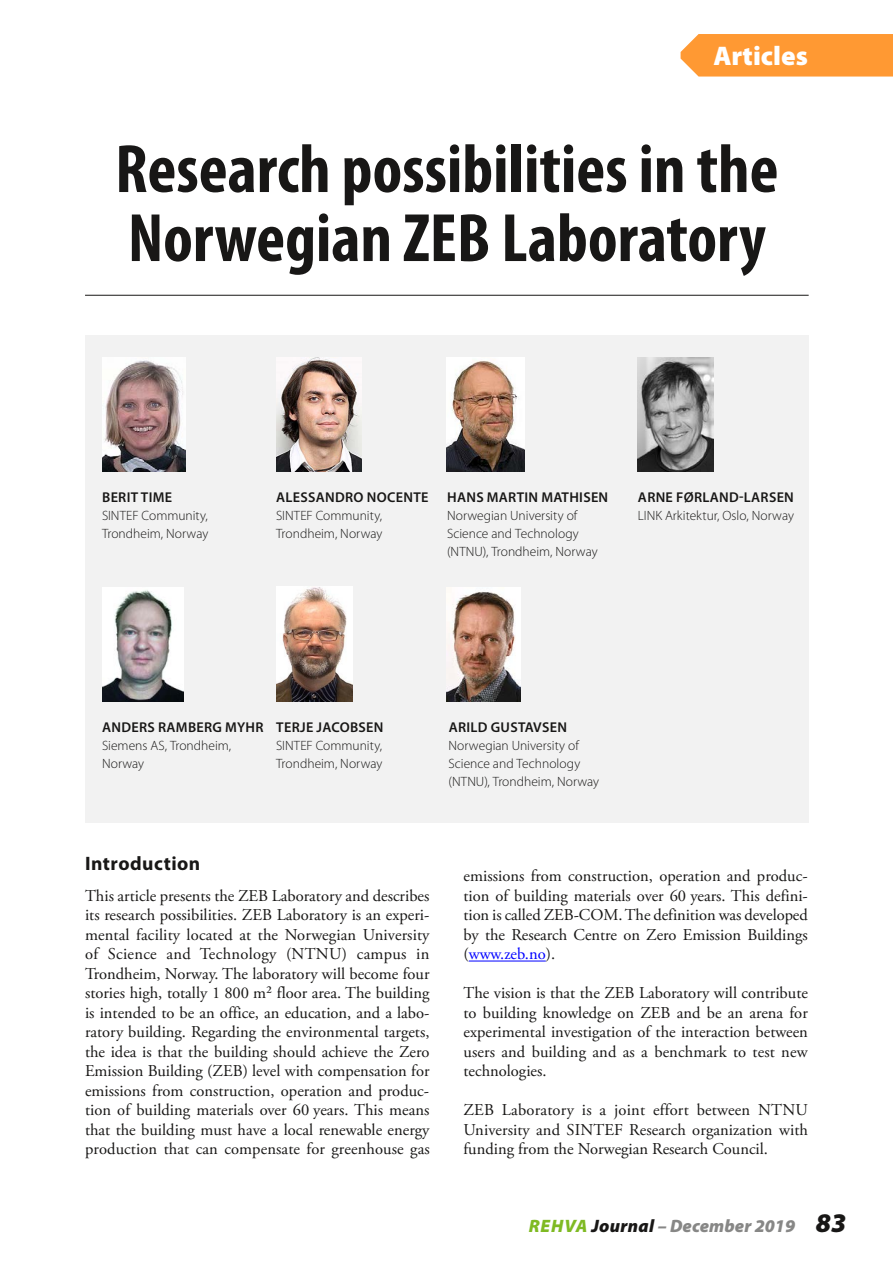
<style>
.page{position:relative;width:893px;height:1263px;background:#fff}
.page>*{position:absolute;margin:0;border:0;box-sizing:border-box;transform-origin:0 0}
.t1{font:700 condensed 69px/69px "Myriad Pro";color:#181716}
.t2{font:900 27px "Myriad Pro";color:#fff}
.t3{font:700 19.5px "Myriad Pro";letter-spacing:.025em;color:#181716}
.t4{font:italic 900 18px "Myriad Pro";letter-spacing:.005em;color:#878786}
.t5{font:16.5px/19.5px "Adobe Garamond Pro";color:#181716;text-align:justify}
.t6{font:600 14.25px "Myriad Pro";letter-spacing:.02em;color:#181716}
.t7{font:300 13.5px/18px "Myriad Pro";color:#181716}
.s1{color:#00f}
.s2{color:#7fba23}
.s3{color:#181716}
.s4{font-size:27px;color:#181716}
</style>
<div class="page">
<div style="left:85px;top:335px;width:724px;height:488px;background:#f2f2f2"></div>
<hr style="left:469px;top:960px;width:77px;height:1px;background:#00f">
<hr style="left:85px;top:295px;width:724px;height:1px;background:#181716">
<img style="left:102px;top:357px;width:83px;height:115px">
<img style="left:276px;top:357px;width:86px;height:115px">
<img style="left:638px;top:357px;width:76px;height:115px">
<img style="left:447px;top:357px;width:78px;height:115px">
<img style="left:276px;top:587px;width:77px;height:115px">
<img style="left:447px;top:587px;width:74px;height:115px">
<img style="left:102px;top:587px;width:82px;height:115px">
<div style="left:681px;top:34px;width:212px;height:43px;background:#f93"></div>
<h2 class="t2" style="left:713px;top:37px;width:96px">Articles</h2>
<h1 class="t1" style="left:115px;top:133px;width:665px">Research possibilities in the<br>Norwegian ZEB Laboratory</h1>
<p class="t6" style="left:102px;top:488px;width:71px">BERIT TIME</p>
<p class="t7" style="left:102px;top:506px;width:108px">SINTEF Community,<br>Trondheim, Norway</p>
<p class="t6" style="left:276px;top:488px;width:154px">ALESSANDRO NOCENTE</p>
<p class="t7" style="left:276px;top:506px;width:108px">SINTEF Community,<br>Trondheim, Norway</p>
<p class="t6" style="left:447px;top:488px;width:163px">HANS MARTIN MATHISEN</p>
<p class="t7" style="left:447px;top:506px;width:152px">Norwegian University of<br>Science and Technology (NTNU), Trondheim, Norway</p>
<p class="t6" style="left:638px;top:488px;width:157px">ARNE FØRLAND-LARSEN</p>
<p class="t7" style="left:638px;top:506px;width:158px">LINK Arkitektur, Oslo, Norway</p>
<p class="t6" style="left:102px;top:718px;width:163px">ANDERS RAMBERG MYHR</p>
<p class="t7" style="left:102px;top:736px;width:131px">Siemens AS, Trondheim,<br>Norway</p>
<p class="t6" style="left:276px;top:718px;width:109px">TERJE JACOBSEN</p>
<p class="t7" style="left:276px;top:736px;width:108px">SINTEF Community,<br>Trondheim, Norway</p>
<p class="t6" style="left:449px;top:718px;width:120px">ARILD GUSTAVSEN</p>
<p class="t7" style="left:449px;top:736px;width:152px">Norwegian University of<br>Science and Technology (NTNU), Trondheim, Norway</p>
<p class="t3" style="left:85px;top:851px;width:117px">Introduction</p>
<p class="t5" style="left:85px;top:886px;width:346px">This article presents the ZEB Laboratory and describes its research possibilities. ZEB Laboratory is an experi&shy;mental facility located at the Norwegian University of Science and Technology (NTNU) campus in Trondheim, Norway. The laboratory will become four stories high, totally 1 800 m² floor area. The building is intended to be an office, an education, and a labo&shy;ratory building. Regarding the environmental targets, the idea is that the building should achieve the Zero Emission Building (ZEB) level with compensation for emissions from construction, operation and produc&shy;tion of building materials over 60 years. This means that the building must have a local renewable energy production that can compensate for greenhouse gas</p>
<p class="t5" style="left:463px;top:867px;width:346px">emissions from construction, operation and produc&shy;tion of building materials over 60 years. This defini&shy;tion is called ZEB-COM. The definition was developed by the Research Centre on Zero Emission Buildings (<span class="s1">www.zeb.no</span>).</p>
<p class="t5" style="left:463px;top:984px;width:346px">The vision is that the ZEB Laboratory will contribute to building knowledge on ZEB and be an arena for experimental investigation of the interaction between users and building and as a benchmark to test new technologies.</p>
<p class="t5" style="left:463px;top:1101px;width:346px">ZEB Laboratory is a joint effort between NTNU University and SINTEF Research organization with funding from the Norwegian Research Council.</p>
<p class="t4" style="left:529px;top:1214px;width:319px"><span class="s2">REHVA</span> <span class="s3">Journal</span> – December 2019 <span class="s4">83</span></p>
</div>
